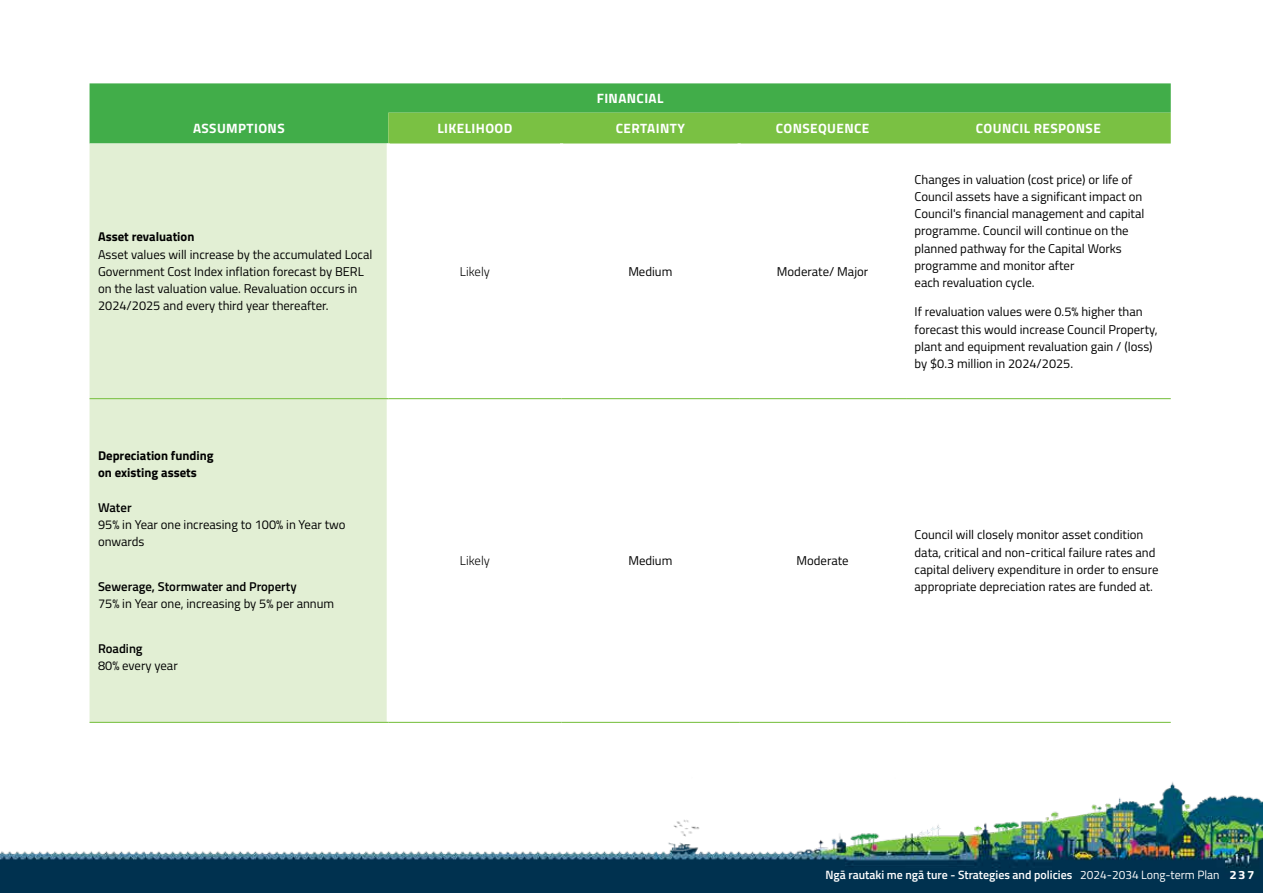
<style>
.page{position:relative;width:1263px;height:893px;background:#fff}
.page>*{position:absolute;margin:0;border:0;box-sizing:border-box;transform-origin:0 0}
.t1{font:700 13.5px "Titillium";letter-spacing:.03em;color:#fff}
.t2{font:12.75px/17.2px "Titillium";color:#000}
.t3{font:700 12.75px/17.2px "Titillium";color:#000}
.t4{font:600 12.75px "Titillium";color:#000}
.t5{font:300 12.75px "Titillium";color:#000}
.t6{font:600 12px "Titillium";color:#fff}
.s1{font-weight:400}
.s2{font-weight:700}
</style>
<div class="page">
<img style="left:0;top:782px;width:1263px;height:111px">
<div style="left:90px;top:83px;width:1081px;height:61px;background:#41ad49"></div>
<div style="left:388px;top:113px;width:783px;height:31px;background:#7ac143"></div>
<div style="left:90px;top:144px;width:297px;height:578px;background:#e2efd4"></div>
<hr style="left:90px;top:398px;width:298px;height:1px;background:#7ac143">
<hr style="left:388px;top:398px;width:174px;height:1px;background:#7ac143">
<hr style="left:562px;top:398px;width:177px;height:1px;background:#7ac143">
<hr style="left:739px;top:398px;width:167px;height:1px;background:#7ac143">
<hr style="left:906px;top:398px;width:265px;height:1px;background:#7ac143">
<hr style="left:90px;top:722px;width:298px;height:1px;background:#7ac143">
<hr style="left:388px;top:722px;width:174px;height:1px;background:#7ac143">
<hr style="left:562px;top:722px;width:177px;height:1px;background:#7ac143">
<hr style="left:739px;top:722px;width:167px;height:1px;background:#7ac143">
<hr style="left:906px;top:722px;width:265px;height:1px;background:#7ac143">
<p class="t1" style="left:597px;top:88px;width:68px">FINANCIAL</p>
<p class="t1" style="left:193px;top:118px;width:93px">ASSUMPTIONS</p>
<p class="t1" style="left:437px;top:118px;width:76px">LIKELIHOOD</p>
<p class="t1" style="left:616px;top:118px;width:70px">CERTAINTY</p>
<p class="t1" style="left:776px;top:118px;width:95px">CONSEQUENCE</p>
<p class="t1" style="left:976px;top:118px;width:126px">COUNCIL RESPONSE</p>
<p class="t3" style="left:98px;top:228px;width:98px">Asset revaluation</p>
<p class="t2" style="left:98px;top:245px;width:276px">Asset values will increase by the accumulated Local Government Cost Index inflation forecast by BERL on the last valuation value. Revaluation occurs in 2024/2025 and every third year thereafter.</p>
<p class="t3" style="left:98px;top:446px;width:117px">Depreciation funding on existing assets</p>
<p class="t4" style="left:98px;top:498px;width:35px">Water</p>
<p class="t2" style="left:98px;top:515px;width:249px">95% in Year one increasing to 100% in Year two onwards</p>
<p class="t4" style="left:98px;top:577px;width:200px">Sewerage, Stormwater and Property</p>
<p class="t2" style="left:98px;top:595px;width:238px">75% in Year one, increasing by 5% per annum</p>
<p class="t4" style="left:98px;top:639px;width:46px">Roading</p>
<p class="t2" style="left:98px;top:657px;width:81px">80% every year</p>
<p class="t5" style="left:460px;top:262px;width:31px">Likely</p>
<p class="t2" style="left:628px;top:262px;width:46px">Medium</p>
<p class="t2" style="left:777px;top:262px;width:93px">Moderate/ Major</p>
<p class="t2" style="left:914px;top:170px;width:231px">Changes in valuation (cost price) or life of Council assets have a significant impact on Council's financial management and capital programme. Council will continue on the planned pathway for the Capital Works programme and monitor after<br>each revaluation cycle.</p>
<p class="t2" style="left:914px;top:303px;width:245px">If revaluation values were 0.5% higher than forecast this would increase Council Property, plant and equipment revaluation gain / (loss) by $0.3 million in 2024/2025.</p>
<p class="t5" style="left:460px;top:552px;width:31px">Likely</p>
<p class="t2" style="left:628px;top:552px;width:46px">Medium</p>
<p class="t2" style="left:796px;top:552px;width:54px">Moderate</p>
<p class="t2" style="left:914px;top:526px;width:245px">Council will closely monitor asset condition data, critical and non-critical failure rates and capital delivery expenditure in order to ensure appropriate depreciation rates are funded at.</p>
<p class="t6" style="left:825px;top:866px;width:430px">Ngā rautaki me ngā ture - Strategies and policies <span class="s1">2024-2034 Long-term Plan</span> <span class="s2">237</span></p>
</div>
